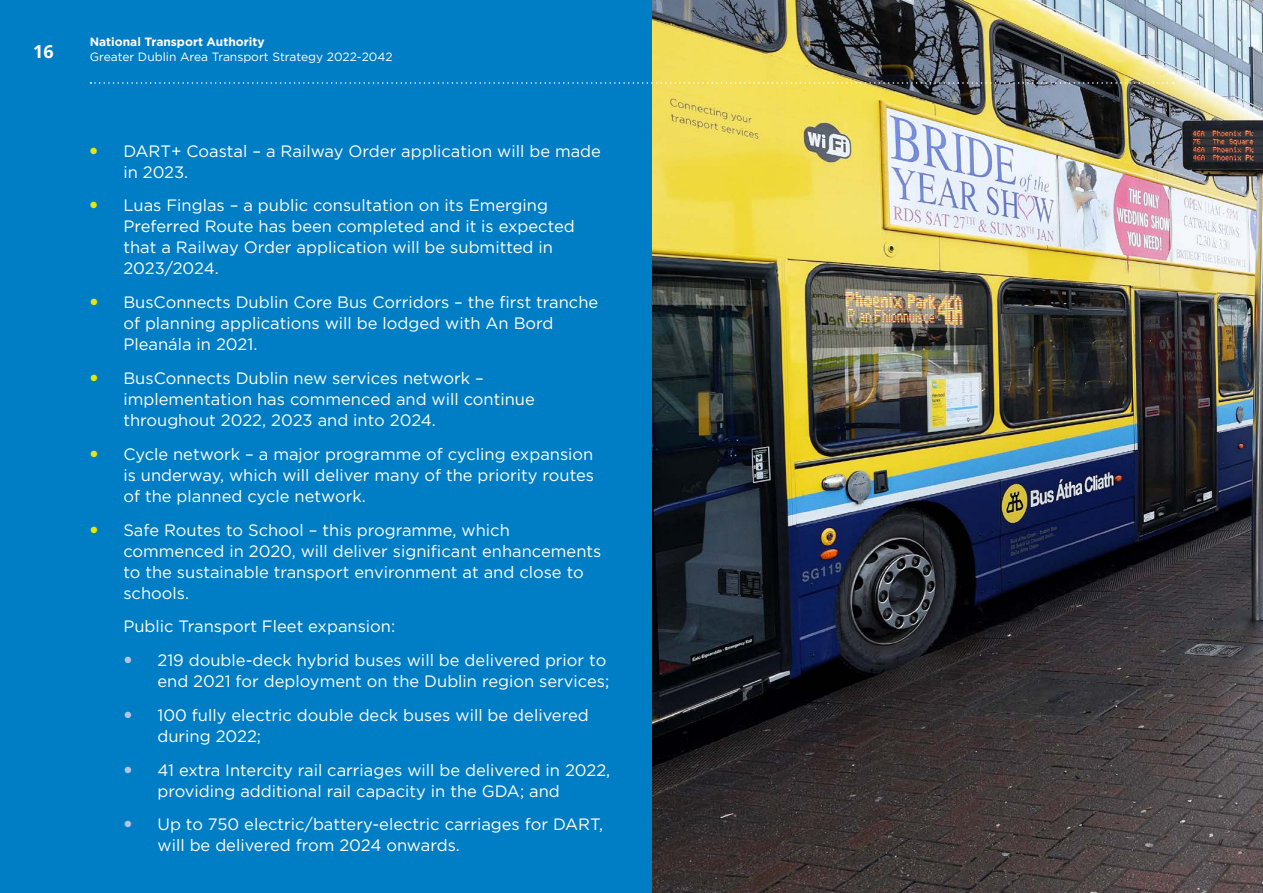
<style>
.page{position:relative;width:1263px;height:893px;background:#007ec5}
.page>*{position:absolute;margin:0;border:0;box-sizing:border-box;transform-origin:0 0}
.t1{font:700 18px "Open Sans";color:#fff}
.t2{font:16.5px/21px "Gotham Pro";color:#fff}
.t3{font:12px "Gotham Pro";color:#fff}
.t4{font:700 12px "Gotham Pro";color:#fff}
</style>
<div class="page">
<img style="left:653px;top:0;width:610px;height:893px">
<svg style="left:90px;top:82px;width:1084px;height:2px"></svg>
<p class="t1" style="left:33px;top:39px;width:22px">16</p>
<p class="t4" style="left:90px;top:35px;width:177px">National Transport Authority</p>
<p class="t3" style="left:90px;top:50px;width:305px">Greater Dublin Area Transport Strategy 2022-2042</p>
<p class="t2" style="left:123px;top:140px;width:479px">DART+ Coastal – a Railway Order application will be made in 2023.</p>
<p class="t2" style="left:123px;top:195px;width:453px">Luas Finglas – a public consultation on its Emerging Preferred Route has been completed and it is expected that a Railway Order application will be submitted in 2023/2024.</p>
<p class="t2" style="left:123px;top:292px;width:476px">BusConnects Dublin Core Bus Corridors – the first tranche of planning applications will be lodged with An Bord<br>Pleanála in 2021.</p>
<p class="t2" style="left:123px;top:368px;width:413px">BusConnects Dublin new services network – implementation has commenced and will continue throughout 2022, 2023 and into 2024.</p>
<p class="t2" style="left:123px;top:443px;width:472px;text-align:justify">Cycle network – a major programme of cycling expansion is underway, which will deliver many of the priority routes of the planned cycle network.</p>
<p class="t2" style="left:123px;top:519px;width:479px">Safe Routes to School – this programme, which commenced in 2020, will deliver significant enhancements to the sustainable transport environment at and close to schools.</p>
<p class="t2" style="left:123px;top:616px;width:273px">Public Transport Fleet expansion:</p>
<p class="t2" style="left:157px;top:650px;width:453px">219 double-deck hybrid buses will be delivered prior to end 2021 for deployment on the Dublin region services;</p>
<p class="t2" style="left:157px;top:704px;width:433px">100 fully electric double deck buses will be delivered during 2022;</p>
<p class="t2" style="left:157px;top:759px;width:454px">41 extra Intercity rail carriages will be delivered in 2022, providing additional rail capacity in the GDA; and</p>
<p class="t2" style="left:157px;top:814px;width:447px">Up to 750 electric/battery-electric carriages for DART, will be delivered from 2024 onwards.</p>
</div>
